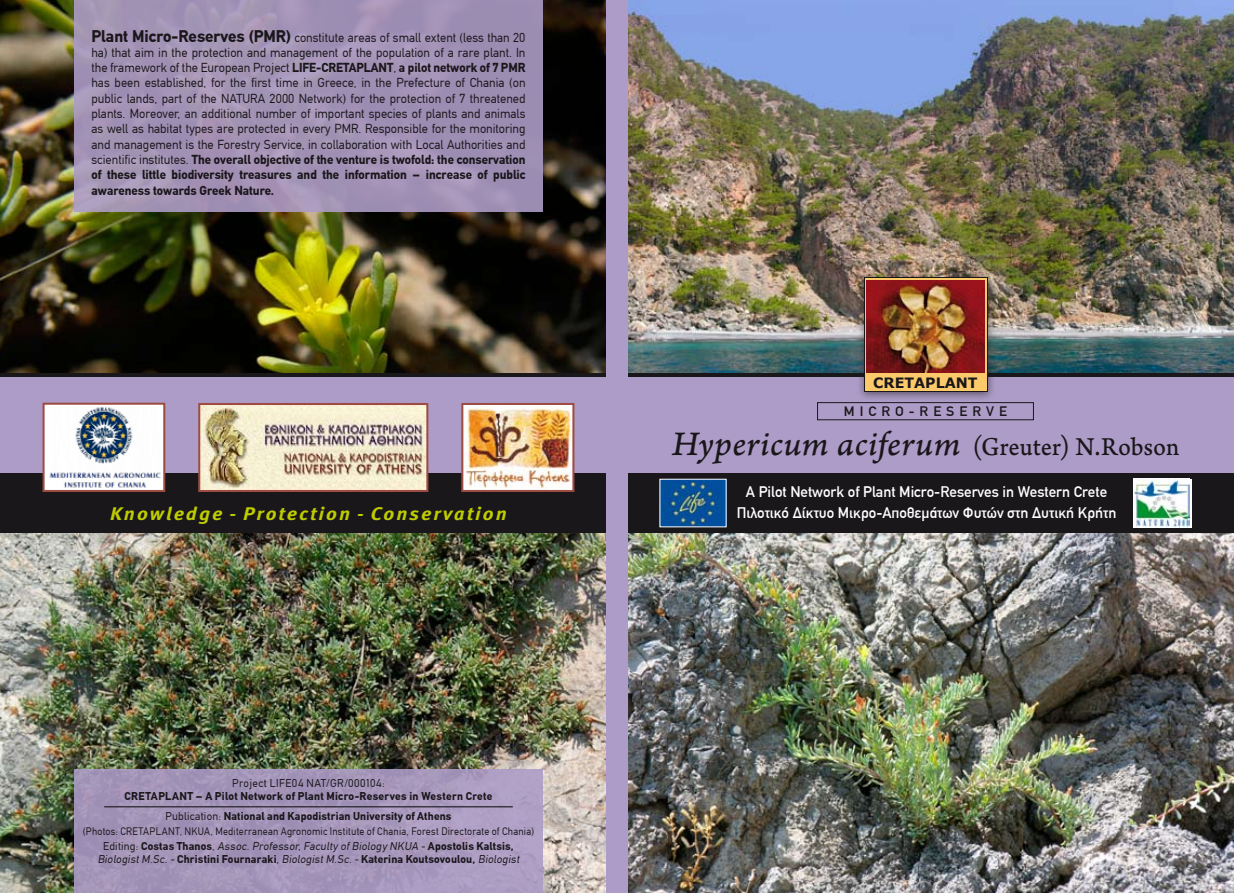
<style>
.page{position:relative;width:1234px;height:893px;background:#fff}
.page>*{position:absolute;margin:0;border:0;box-sizing:border-box;transform-origin:0 0}
.t1{font:36px "Arno Pro Italic Caption";letter-spacing:.01em;color:#1a171b}
.t2{font:italic 700 18.3px "Meta Pro";letter-spacing:.1em;color:#becd00;scale:1.1 1}
.t3{font:15px "CF Din";color:#fff}
.t4{font:700 14.25px "Verdana";color:#1a171b}
.t5{font:13.5px "CF Din";letter-spacing:.35em;color:#1a171b;scale:1.06 1}
.t6{font:12.75px/15.3px "CF Din";color:#1a171b;text-align:justify}
.t7{font:italic 11.1px/13.5px "CF Din";color:#1a171b;text-align:center}
.t8{font:700 11.1px/20px "CF Din";letter-spacing:.025em;color:#1a171b;text-align:center}
.t9{font:11.1px "CF Din";letter-spacing:.035em;color:#1a171b}
.t10{font:10.65px "CF Din";letter-spacing:.02em;color:#1a171b;scale:.94 1}
.s1{font-weight:700;font-size:16.5px}
.s2{font-weight:700}
.s3{font-family:"Arno Pro Caption";font-size:27px}
.s4{font-weight:400}
.s5{font-style:normal}
.s6{font-weight:700;font-style:normal}
</style>
<div class="page">
<img style="left:0;top:533px;width:606px;height:360px">
<img style="left:0;top:0;width:606px;height:373px">
<img style="left:627px;top:533px;width:606px;height:360px">
<img style="left:627px;top:0;width:606px;height:373px">
<svg style="left:0;top:373px;width:1233px;height:5px;background:#37313d"></svg>
<div style="left:0;top:471px;width:1233px;height:62px;background:#1a171b"></div>
<div style="left:74px;top:769px;width:468px;height:124px;background:linear-gradient(to right,#9e90b3,#ad9dc2)"></div>
<div style="left:74px;top:0;width:468px;height:212px;background:linear-gradient(to right,#a697b6,#9f8eb5)"></div>
<div style="left:606px;top:0;width:21px;height:893px;background:#ad9cc7"></div>
<div style="left:0;top:378px;width:1233px;height:95px;background:#ad9cc7"></div>
<div style="left:855px;top:271px;width:161px;height:138px;background:#1a171b;opacity:.55"></div>
<svg style="left:863px;top:278px;width:124px;height:114px"></svg>
<div style="left:864px;top:279px;width:122px;height:112px;background:#fcca6b"></div>
<img style="left:866px;top:280px;width:118px;height:93px">
<img style="left:661px;top:481px;width:63px;height:44px">
<svg style="left:1189px;top:479px;width:2px;height:48px"></svg>
<img style="left:1133px;top:479px;width:56px;height:48px">
<img style="left:46px;top:406px;width:116px;height:83px">
<div style="left:43px;top:403px;width:122px;height:89px;border:2px solid #9d4c42"></div>
<img style="left:464px;top:406px;width:107px;height:83px">
<div style="left:461px;top:403px;width:113px;height:89px;border:2px solid #9d4c42"></div>
<img style="left:201px;top:406px;width:224px;height:83px">
<div style="left:198px;top:403px;width:230px;height:89px;border:2px solid #9d4c42"></div>
<hr style="left:104px;top:806px;width:408px;height:1px;background:#1a171b">
<div style="left:816px;top:402px;width:217px;height:18px;border:1px solid #1a171b"></div>
<p class="t6" style="left:91px;top:30px;width:435px"><span class="s1">Plant Micro-Reserves (PMR)</span> constitute areas of small extent (less than 20 ha) that aim in the protection and management of the population of a rare plant. In the framework of the European Project <span class="s2">LIFE-CRETAPLANT</span>, <span class="s2">a pilot network of 7 PMR </span>has been established, for the first time in Greece, in the Prefecture of Chania (on public lands, part of the NATURA 2000 Network) for the protection of 7 threatened plants. Moreover, an additional number of important species of plants and animals as well as habitat types are protected in every PMR. Responsible for the monitoring and management is the Forestry Service, in collaboration with Local Authorities and scientific institutes. <span class="s2">The overall objective of the venture is twofold: the conservation of these little biodiversity treasures and the information – increase of public awareness towards Greek Nature.</span></p>
<p class="t4" style="left:873px;top:373px;width:106px">CRETAPLANT</p>
<p class="t5" style="left:843px;top:404px;width:155px">MICRO-RESERVE</p>
<h1 class="t1" style="left:671px;top:423px;width:509px">Hypericum aciferum <span class="s3">(Greuter) N.Robson</span></h1>
<p class="t3" style="left:745px;top:483px;width:362px">A Pilot Network of Plant Micro-Reserves in Western Crete</p>
<h2 class="t2" style="left:110px;top:502px;width:362px">Knowledge - Protection - Conservation</h2>
<p class="t3" style="left:736px;top:504px;width:381px">Πιλοτικό Δίκτυο Μικρο-Αποθεμάτων Φυτών στη Δυτική Κρήτη</p>
<p class="t9" style="left:232px;top:777px;width:154px">Project LIFE04 NAT/GR/000104:</p>
<p class="t8" style="left:125px;top:787px;width:369px">CRETAPLANT – A Pilot Network of Plant Micro-Reserves in Western Crete<br><span class="s4">Publication:</span> National and Kapodistrian University of Athens</p>
<p class="t10" style="left:83px;top:825px;width:481px">(Photos: CRETAPLANT, NKUA, Mediterranean Agronomic Institute of Chania, Forest Directorate of Chania)</p>
<p class="t7" style="left:98px;top:839px;width:425px"><span class="s5">Editing:</span> <span class="s6">Costas Thanos</span><span class="s5">,</span> Assoc. Professor, Faculty of Biology NKUA - <span class="s6">Apostolis Kaltsis,<br></span>Biologist M.Sc. - <span class="s6">Christini Fournaraki</span>, Biologist M.Sc.- <span class="s6">Katerina Koutsovoulou,</span> Biologist</p>
</div>
